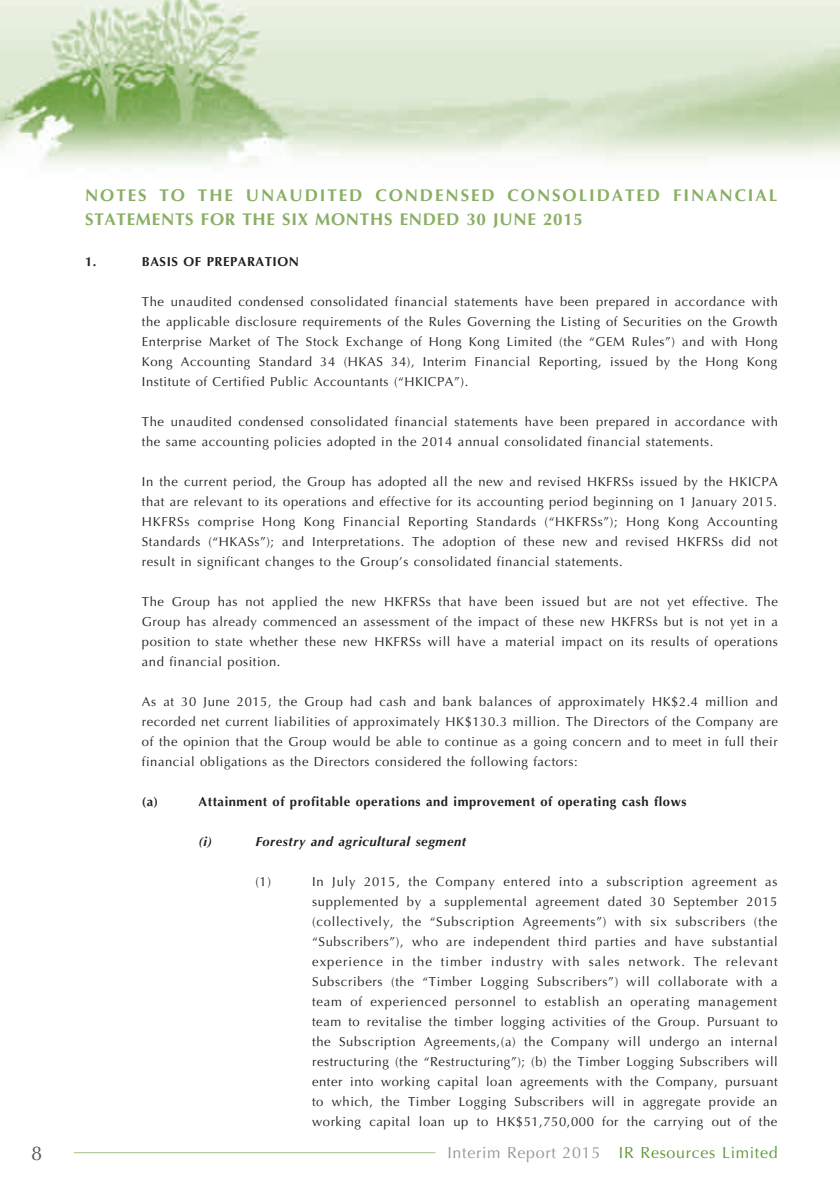
<style>
.page{position:relative;width:840px;height:1191px;background:#fff}
.page>*{position:absolute;margin:0;border:0;box-sizing:border-box;transform-origin:0 0}
.t1{font:20px "Optima";color:#57585a}
.t2{font:700 17px/24px "Optima";letter-spacing:.04em;color:#88af62}
.t3{font:700 17px "Optima";letter-spacing:.115em;color:#88af62}
.t4{font:16px "Optima";letter-spacing:.04em;color:#5c9731}
.t5{font:13px/20px "Optima";letter-spacing:.04em;color:#231f20;text-align:justify}
.t6{font:700 13px "Optima";letter-spacing:.04em;color:#231f20}
.t7{font:italic 700 13px "Optima";letter-spacing:.04em;color:#231f20}
.s1{color:#939598}
</style>
<div class="page">
<img style="left:0;top:0;width:839px;height:1154px">
<hr style="left:74px;top:1152px;width:361px;height:1px;background:#a6c28a">
<h2 class="t2" style="left:85px;top:184px;width:693px;text-indent:290px">CONDENSED CONSOLIDATED FINANCIAL<br>STATEMENTS FOR THE SIX MONTHS ENDED 30 JUNE 2015</h2>
<p class="t6" style="left:85px;top:253px;width:13px">1.</p>
<p class="t6" style="left:142px;top:253px;width:158px">BASIS OF PREPARATION</p>
<p class="t5" style="left:142px;top:291px;width:637px">The unaudited condensed consolidated financial statements have been prepared in accordance with the applicable disclosure requirements of the Rules Governing the Listing of Securities on the Growth Enterprise Market of The Stock Exchange of Hong Kong Limited (the “GEM Rules”) and with Hong Kong Accounting Standard 34 (HKAS 34), Interim Financial Reporting, issued by the Hong Kong Institute of Certified Public Accountants (“HKICPA”).</p>
<p class="t5" style="left:142px;top:411px;width:637px">The unaudited condensed consolidated financial statements have been prepared in accordance with the same accounting policies adopted in the 2014 annual consolidated financial statements.</p>
<p class="t5" style="left:142px;top:471px;width:637px">In the current period, the Group has adopted all the new and revised HKFRSs issued by the HKICPA that are relevant to its operations and effective for its accounting period beginning on 1 January 2015.<br>HKFRSs comprise Hong Kong Financial Reporting Standards (“HKFRSs”); Hong Kong Accounting Standards (“HKASs”); and Interpretations. The adoption of these new and revised HKFRSs did not result in significant changes to the Group’s consolidated financial statements.</p>
<p class="t5" style="left:142px;top:591px;width:637px">The Group has not applied the new HKFRSs that have been issued but are not yet effective. The Group has already commenced an assessment of the impact of these new HKFRSs but is not yet in a position to state whether these new HKFRSs will have a material impact on its results of operations and financial position.</p>
<p class="t5" style="left:142px;top:691px;width:637px">As at 30 June 2015, the Group had cash and bank balances of approximately HK$2.4 million and recorded net current liabilities of approximately HK$130.3 million. The Directors of the Company are of the opinion that the Group would be able to continue as a going concern and to meet in full their financial obligations as the Directors considered the following factors:</p>
<p class="t6" style="left:142px;top:793px;width:18px">(a)</p>
<p class="t6" style="left:198px;top:793px;width:489px">Attainment of profitable operations and improvement of operating cash flows</p>
<p class="t7" style="left:198px;top:833px;width:15px">(i)</p>
<p class="t7" style="left:255px;top:833px;width:212px">Forestry and agricultural segment</p>
<p class="t5" style="left:255px;top:871px;width:17px">(1)</p>
<p class="t5" style="left:312px;top:871px;width:467px">In July 2015, the Company entered into a subscription agreement as supplemented by a supplemental agreement dated 30 September 2015 (collectively, the “Subscription Agreements”) with six subscribers (the “Subscribers”), who are independent third parties and have substantial experience in the timber industry with sales network. The relevant Subscribers (the “Timber Logging Subscribers”) will collaborate with a team of experienced personnel to establish an operating management team to revitalise the timber logging activities of the Group. Pursuant to the Subscription Agreements,(a) the Company will undergo an internal restructuring (the “Restructuring”); (b) the Timber Logging Subscribers will enter into working capital loan agreements with the Company, pursuant to which, the Timber Logging Subscribers will in aggregate provide an working capital loan up to HK$51,750,000 for the carrying out of the</p>
<h2 class="t3" style="left:85px;top:186px;width:175px">NOTES TO THE unaudited</h2>
<h1 class="t1" style="left:31px;top:1141px;width:13px">8</h1>
<p class="t4" style="left:447px;top:1143px;width:331px"><span class="s1">Interim Report 2015</span> IR Resources Limited</p>
</div>
